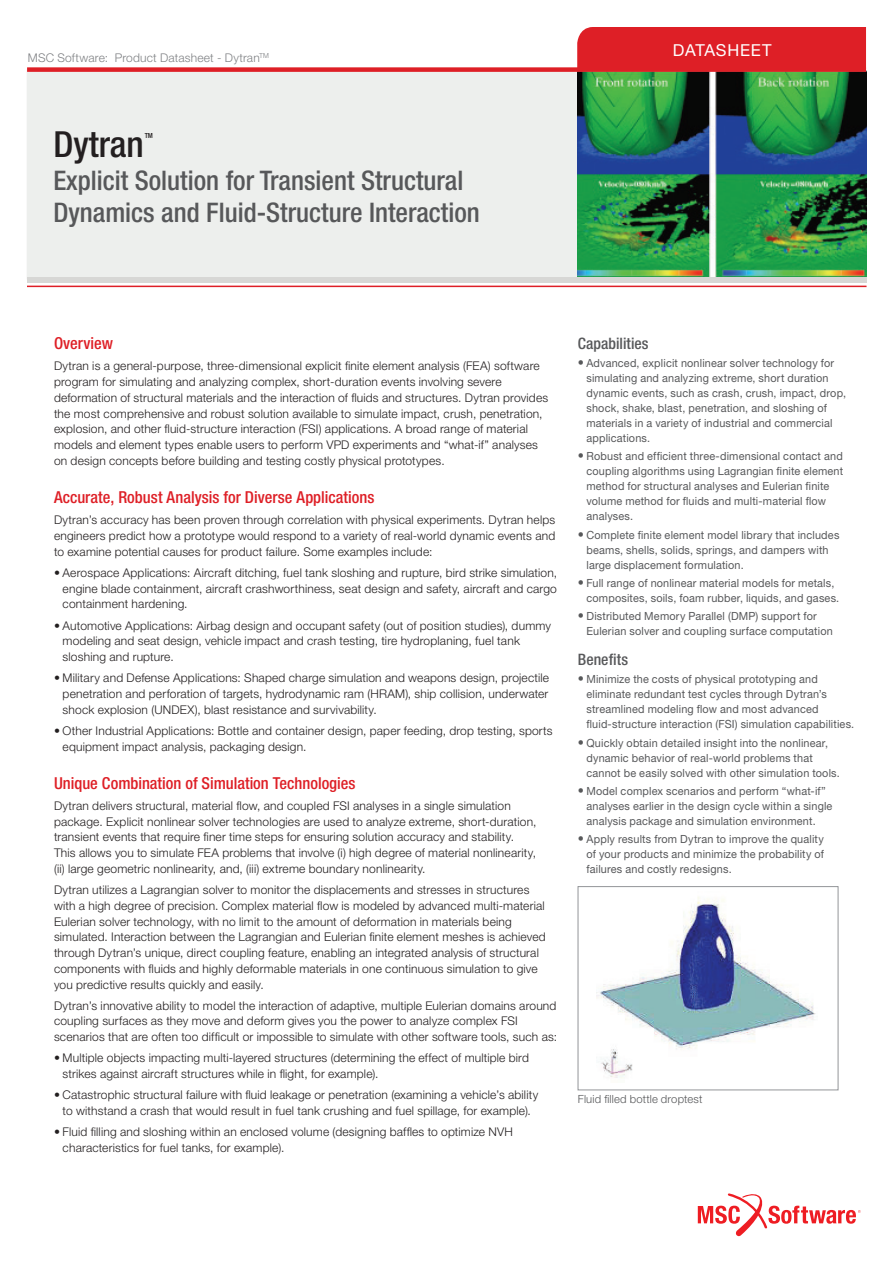
<style>
.page{position:relative;width:893px;height:1263px;background:#fff}
.page>*{position:absolute;margin:0;border:0;box-sizing:border-box;transform-origin:0 0}
.t1{font:500 condensed 36px "Helvetica Neue LT Pro";color:#231f20}
.t2{font:500 condensed 27px/32.4px "Helvetica Neue LT Pro";color:#57585a}
.Body_-_Heading{font:500 condensed 16.5px "Helvetica Neue LT Pro";color:#de1f26}
.t3{font:16.5px "Helvetica Neue LT Pro";letter-spacing:.04em;color:#fff}
.t4{font:500 condensed 15.75px "Helvetica Neue LT Pro";letter-spacing:.005em;color:#57585a}
.Body_-_Text{font:300 12px/15.8px "Helvetica Neue LT Pro";letter-spacing:.015em;color:#231f20}
.Top_-_Doc_Caption{font:300 12px "Helvetica Neue LT Pro";letter-spacing:.015em;color:#808285}
.t5{font:11.25px/15px "Helvetica Neue LT Pro";letter-spacing:.015em;color:#57585a}
.t6{font:300 11.25px "Helvetica Neue LT Pro";letter-spacing:.015em;color:#57585a}
.Cover_-_Title{font:500 condensed 7.05px "Helvetica Neue LT Pro";color:#231f20}
.s1{font-weight:300;font-size:12.75px}
</style>
<div class="page">
<div style="left:27px;top:70px;width:838px;height:209px;background:#edefed;border:1px solid #edefed"></div>
<svg style="left:698px;top:1193px;width:163px;height:44px"></svg>
<div style="left:577px;top:27px;width:289px;height:40px;background:#de1f26"></div>
<img style="left:577px;top:72px;width:289px;height:206px">
<div style="left:27px;top:67px;width:839px;height:5px;background:#de1f26"></div>
<div style="left:27px;top:278px;width:839px;height:5px;background:#d7d7d5"></div>
<hr style="left:27px;top:286px;width:839px;height:1px;background:#de1f26">
<img style="left:596px;top:897px;width:220px;height:181px">
<div style="left:578px;top:886px;width:260px;height:204px;border:1px solid #939598"></div>
<p class="Top_-_Doc_Caption" style="left:28px;top:50px;width:242px">MSC Software: Product Datasheet - Dytran<sup>TM</sup></p>
<p class="t1" style="left:53px;top:123px;width:92px">Dytran</p>
<p class="t2" style="left:53px;top:164px;width:428px">Explicit Solution for Transient Structural<br>Dynamics and Fluid-Structure Interaction</p>
<p class="Cover_-_Title" style="left:145px;top:131px;width:10px">TM</p>
<h3 class="t3" style="left:673px;top:40px;width:100px">DATASHEET</h3>
<p class="Body_-_Heading" style="left:54px;top:334px;width:60px">Overview</p>
<p class="Body_-_Text" style="left:54px;top:358px;width:496px">Dytran is a general-purpose, three-dimensional explicit finite element analysis (FEA) software program for simulating and analyzing complex, short-duration events involving severe deformation of structural materials and the interaction of fluids and structures. Dytran provides the most comprehensive and robust solution available to simulate impact, crush, penetration, explosion, and other fluid-structure interaction (FSI) applications. A broad range of material models and element types enable users to perform VPD experiments and “what-if” analyses on design concepts before building and testing costly physical prototypes.</p>
<p class="Body_-_Heading" style="left:54px;top:487px;width:322px">Accurate, Robust Analysis for Diverse Applications</p>
<p class="Body_-_Text" style="left:54px;top:512px;width:503px;text-align:justify">Dytran’s accuracy has been proven through correlation with physical experiments. Dytran helps engineers predict how a prototype would respond to a variety of real-world dynamic events and to examine potential causes for product failure. Some examples include:</p>
<p class="Body_-_Text" style="left:63px;top:564px;width:496px;text-align:justify;text-indent:-9px">• Aerospace Applications: Aircraft ditching, fuel tank sloshing and rupture, bird strike simulation, engine blade containment, aircraft crashworthiness, seat design and safety, aircraft and cargo containment hardening.</p>
<p class="Body_-_Text" style="left:63px;top:617px;width:490px;text-indent:-9px">• Automotive Applications: Airbag design and occupant safety (out of position studies), dummy modeling and seat design, vehicle impact and crash testing, tire hydroplaning, fuel tank sloshing and rupture.</p>
<p class="Body_-_Text" style="left:63px;top:670px;width:488px;text-align:justify;text-indent:-9px">• Military and Defense Applications: Shaped charge simulation and weapons design, projectile penetration and perforation of targets, hydrodynamic ram (HRAM), ship collision, underwater shock explosion (UNDEX), blast resistance and survivability.</p>
<p class="Body_-_Text" style="left:63px;top:722px;width:491px;text-indent:-9px">• Other Industrial Applications: Bottle and container design, paper feeding, drop testing, sports equipment impact analysis, packaging design.</p>
<p class="Body_-_Heading" style="left:54px;top:773px;width:303px">Unique Combination of Simulation Technologies</p>
<p class="Body_-_Text" style="left:54px;top:797px;width:484px">Dytran delivers structural, material flow, and coupled FSI analyses in a single simulation package. Explicit nonlinear solver technologies are used to analyze extreme, short-duration, transient events that require finer time steps for ensuring solution accuracy and stability.<br>This allows you to simulate FEA problems that involve (i) high degree of material nonlinearity, (ii) large geometric nonlinearity, and, (iii) extreme boundary nonlinearity.</p>
<p class="Body_-_Text" style="left:54px;top:882px;width:493px">Dytran utilizes a Lagrangian solver to monitor the displacements and stresses in structures with a high degree of precision. Complex material flow is modeled by advanced multi-material Eulerian solver technology, with no limit to the amount of deformation in materials being simulated. Interaction between the Lagrangian and Eulerian finite element meshes is achieved through Dytran’s unique, direct coupling feature, enabling an integrated analysis of structural components with fluids and highly deformable materials in one continuous simulation to give you predictive results quickly and easily.</p>
<p class="Body_-_Text" style="left:54px;top:997px;width:505px">Dytran’s innovative ability to model the interaction of adaptive, multiple Eulerian domains around coupling surfaces as they move and deform gives you the power to analyze complex FSI scenarios that are often too difficult or impossible to simulate with other software tools, such as:</p>
<p class="Body_-_Text" style="left:63px;top:1050px;width:468px;text-indent:-9px">• Multiple objects impacting multi-layered structures (determining the effect of multiple bird strikes against aircraft structures while in flight, for example).</p>
<p class="Body_-_Text" style="left:54px;top:1087px;width:486px;text-align:center">• Catastrophic structural failure with fluid leakage or penetration (examining a vehicle’s ability to withstand a crash that would result in fuel tank crushing and fuel spillage, for example).</p>
<p class="Body_-_Text" style="left:63px;top:1124px;width:452px;text-indent:-9px">• Fluid filling and sloshing within an enclosed volume (designing baffles to optimize NVH characteristics for fuel tanks, for example).</p>
<p class="t4" style="left:578px;top:334px;width:72px">Capabilities</p>
<p class="t5" style="left:586px;top:355px;width:261px;text-indent:-9px"><span class="s1">•</span> Advanced, explicit nonlinear solver technology for simulating and analyzing extreme, short duration dynamic events, such as crash, crush, impact, drop, shock, shake, blast, penetration, and sloshing of materials in a variety of industrial and commercial applications.</p>
<p class="t5" style="left:586px;top:448px;width:258px;text-indent:-9px"><span class="s1">•</span> Robust and efficient three-dimensional contact and coupling algorithms using Lagrangian finite element method for structural analyses and Eulerian finite volume method for fluids and multi-material flow analyses.</p>
<p class="t5" style="left:586px;top:527px;width:254px;text-indent:-9px"><span class="s1">•</span> Complete finite element model library that includes beams, shells, solids, springs, and dampers with large displacement formulation.</p>
<p class="t5" style="left:586px;top:575px;width:254px;text-indent:-9px"><span class="s1">•</span> Full range of nonlinear material models for metals, composites, soils, foam rubber, liquids, and gases.</p>
<p class="t5" style="left:586px;top:608px;width:248px;text-indent:-9px"><span class="s1">•</span> Distributed Memory Parallel (DMP) support for<br>Eulerian solver and coupling surface computation</p>
<p class="t4" style="left:578px;top:650px;width:52px">Benefits</p>
<p class="t5" style="left:586px;top:671px;width:269px;text-indent:-9px"><span class="s1">•</span> Minimize the costs of physical prototyping and eliminate redundant test cycles through Dytran’s streamlined modeling flow and most advanced fluid-structure interaction (FSI) simulation capabilities.</p>
<p class="t5" style="left:586px;top:735px;width:255px;text-indent:-9px"><span class="s1">•</span> Quickly obtain detailed insight into the nonlinear, dynamic behavior of real-world problems that cannot be easily solved with other simulation tools.</p>
<p class="t5" style="left:586px;top:783px;width:247px;text-indent:-9px"><span class="s1">•</span> Model complex scenarios and perform “what-if” analyses earlier in the design cycle within a single analysis package and simulation environment.</p>
<p class="t5" style="left:586px;top:831px;width:239px;text-align:justify;text-indent:-9px"><span class="s1">•</span> Apply results from Dytran to improve the quality of your products and minimize the probability of failures and costly redesigns.</p>
<p class="t6" style="left:578px;top:1092px;width:126px">Fluid filled bottle droptest</p>
</div>
